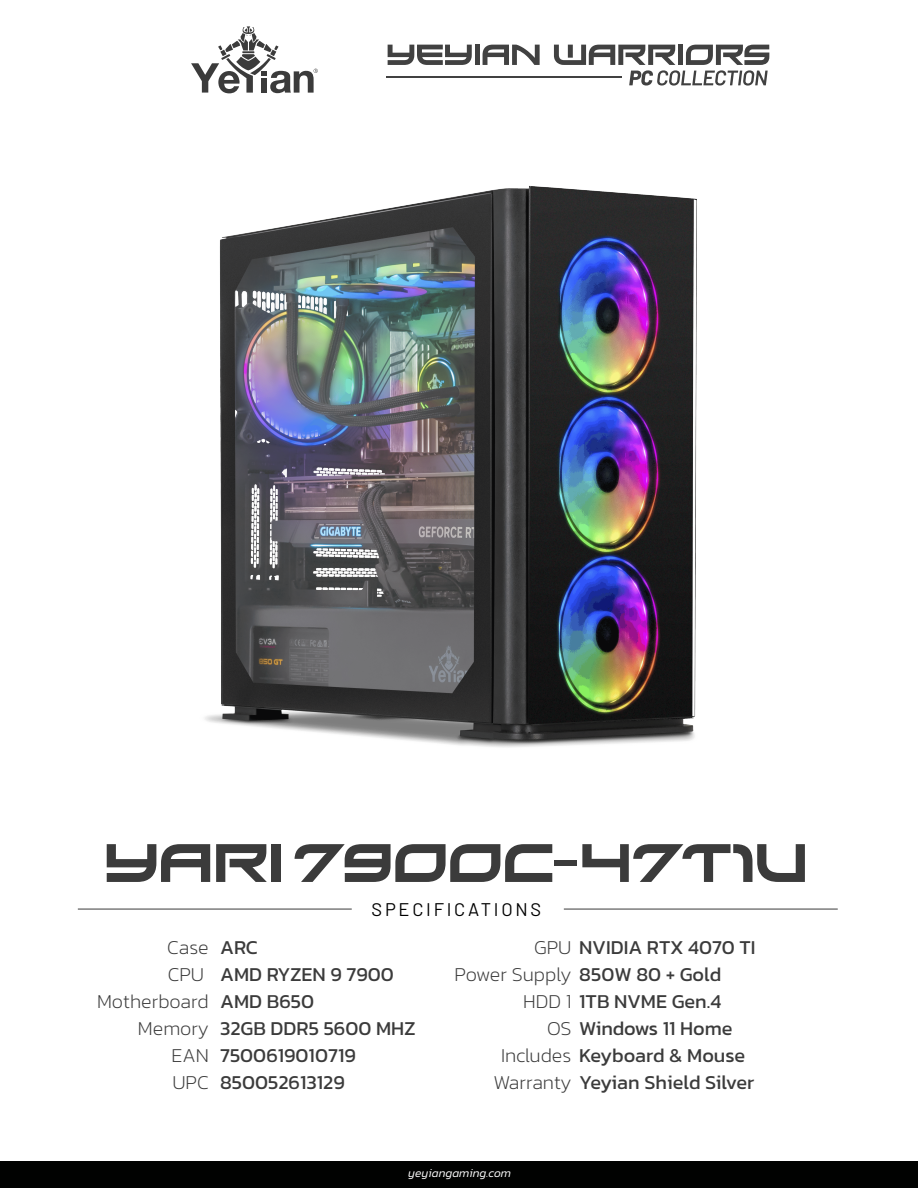
<style>
.page{position:relative;width:918px;height:1188px;background:#fff}
.page>*{position:absolute;margin:0;border:0;box-sizing:border-box;transform-origin:0 0}
.t1{font:54px "Xirod";letter-spacing:-.03em;color:#3b3b3b}
.t2{font:19.95px/27px "Kanit";color:#3b3b3b}
.t3{font:200 19.95px/27px "Kanit";color:#3b3b3b;text-align:right}
.t4{font:18.3px "Barlow";letter-spacing:.15em;color:#000}
.t5{font:italic 300 12px "Kanit";color:#fff}
.s1{font-weight:200}
.s2{font-weight:400}
</style>
<div class="page">
<svg style="left:191px;top:26px;width:127px;height:67px"></svg>
<svg style="left:388px;top:45px;width:84px;height:20px"></svg>
<div style="left:475px;top:45px;width:5px;height:20px;background:#414141"></div>
<svg style="left:483px;top:45px;width:57px;height:20px"></svg>
<svg style="left:554px;top:45px;width:215px;height:41px"></svg>
<hr style="left:386px;top:76px;width:236px;height:2px;background:#414141">
<hr style="left:78px;top:909px;width:274px;height:1px;background:#3b3b3b">
<hr style="left:564px;top:909px;width:274px;height:1px;background:#3b3b3b">
<div style="left:0;top:1162px;width:918px;height:26px;background:#010201"></div>
<img style="left:205px;top:185px;width:492px;height:563px">
<h1 class="t1" style="left:103px;top:832px;width:706px">YARI 79OOC-47T1U</h1>
<p class="t4" style="left:372px;top:896px;width:171px">SPECIFICATIONS</p>
<p class="t3" style="left:97px;top:934px;width:113px">Case<br>CPU<br>Motherboard<br>Memory<br>EAN<br>UPC</p>
<p class="t2" style="left:220px;top:933px;width:197px">ARC<br>AMD RYZEN 9 7900<br>AMD B650<br>32GB DDR5 5600 MHZ<br>7500619010719<br>850052613129</p>
<p class="t2" style="left:534px;top:933px;width:223px"><span class="s1">GPU</span> NVIDIA RTX 4070 TI</p>
<p class="t3" style="left:454px;top:961px;width:269px">Power Supply <span class="s2">850W 80 + Gold</span></p>
<p class="t2" style="left:523px;top:987px;width:200px"><span class="s1">HDD 1</span> 1TB NVME Gen.4</p>
<p class="t2" style="left:547px;top:1014px;width:187px"><span class="s1">OS</span> Windows 11 Home</p>
<p class="t2" style="left:501px;top:1041px;width:246px"><span class="s1">Includes</span> Keyboard &amp; Mouse</p>
<p class="t2" style="left:493px;top:1068px;width:262px"><span class="s1">Warranty</span> Yeyian Shield Silver</p>
<p class="t5" style="left:408px;top:1165px;width:104px">yeyiangaming.com</p>
</div>
